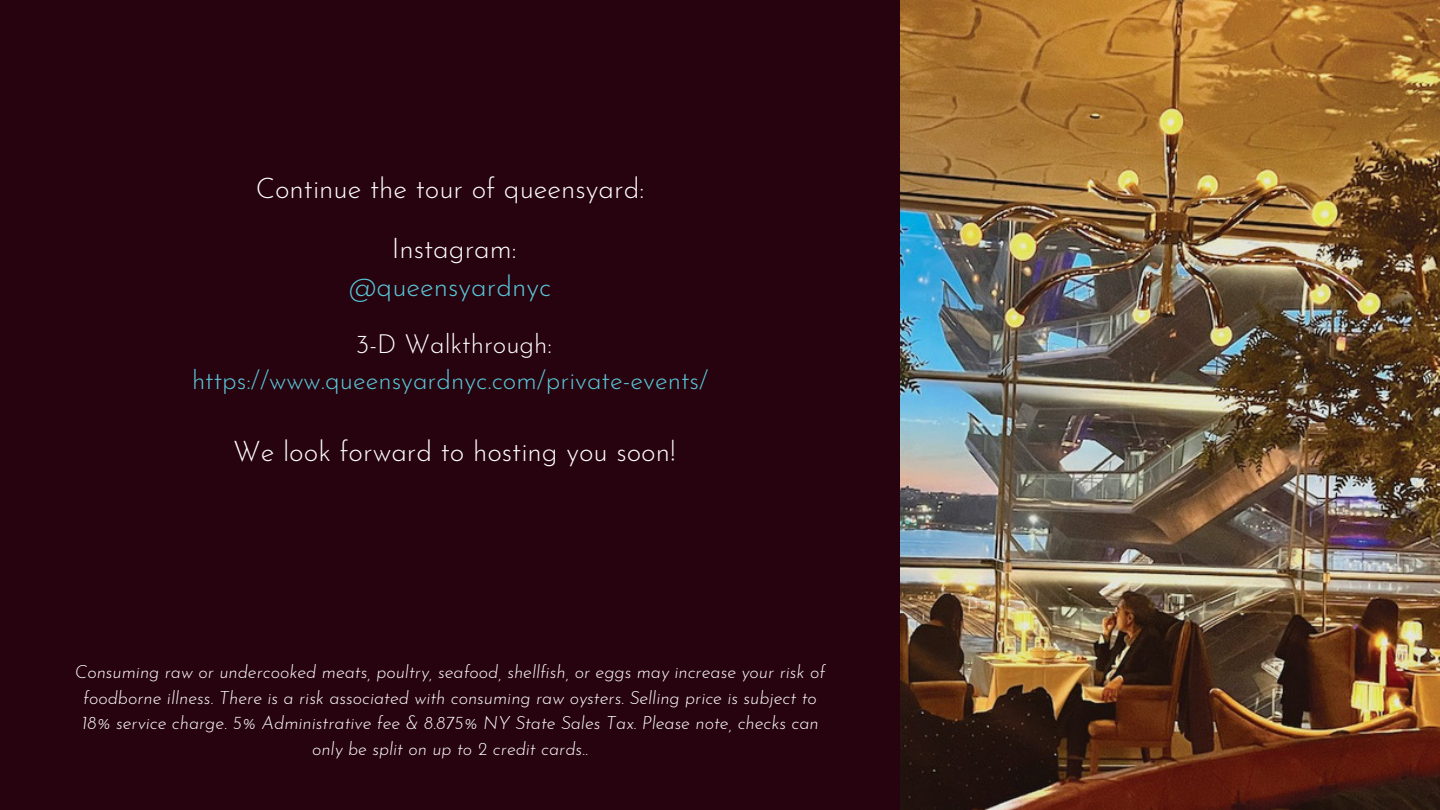
<style>
.page{position:relative;width:1440px;height:810px;background:#27030f}
.page>*{position:absolute;margin:0;border:0;box-sizing:border-box;transform-origin:0 0}
.t1{font:300 28px "Josefin Sans";color:#fff}
.t2{font:300 28px/37.6px "Josefin Sans";color:#5ac8da;text-align:center}
.t3{font:300 26px/36px "Josefin Sans";color:#5ac8da;text-align:center}
.t4{font:italic 300 18px/25.6px "Josefin Sans";color:#fff;text-align:center}
.s1{color:#fff}
</style>
<div class="page">
<img style="left:900px;top:0;width:540px;height:810px">
<h1 class="t1" style="left:256px;top:177px;width:390px">Continue the tour of queensyard:</h1>
<h1 class="t2" style="left:349px;top:233px;width:204px"><span class="s1">Instagram: </span>@queensyardnyc</h1>
<h1 class="t3" style="left:192px;top:328px;width:518px"><span class="s1">3-D Walkthrough: </span>https://www.queensyardnyc.com/private-events/</h1>
<p class="t1" style="left:233px;top:440px;width:444px">We look forward to hosting you soon!</p>
<p class="t4" style="left:75px;top:661px;width:752px">Consuming raw or undercooked meats, poultry, seafood, shellfish, or eggs may increase your risk of foodborne illness. There is a risk associated with consuming raw oysters. Selling price is subject to 18% service charge. 5% Administrative fee &amp; 8.875% NY State Sales Tax. Please note, checks can only be split on up to 2 credit cards..</p>
</div>
